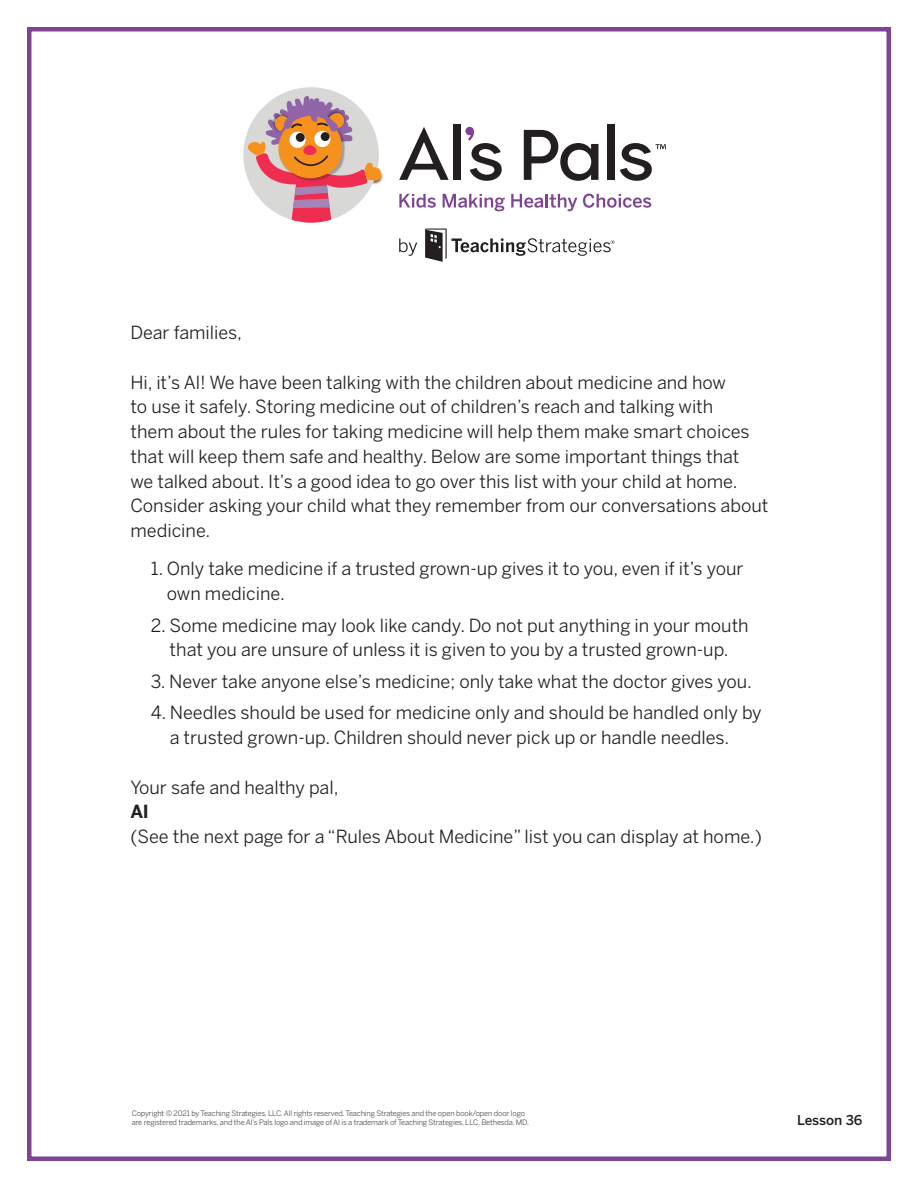
<style>
.page{position:relative;width:918px;height:1188px;background:#fff}
.page>*{position:absolute;margin:0;border:0;box-sizing:border-box;transform-origin:0 0}
.t1{font:18px/24.8px "Benton Sans";color:#231f20}
.t2{font:500 13.5px "Benton Sans";letter-spacing:-.01em;color:#231f20}
.t3{font:7.5px/9.8px "Benton Sans";letter-spacing:-.02em;color:#4b4c4d}
.s1{font-weight:700}
</style>
<div class="page">
<div style="left:27px;top:27px;width:864px;height:1134px;border:4px solid #7e4594"></div>
<div style="left:453px;top:124px;width:7px;height:56px;background:#231f20"></div>
<svg style="left:465px;top:127px;width:37px;height:54px"></svg>
<svg style="left:524px;top:130px;width:74px;height:51px"></svg>
<div style="left:607px;top:124px;width:8px;height:56px;background:#231f20"></div>
<svg style="left:399px;top:127px;width:50px;height:53px"></svg>
<svg style="left:399px;top:194px;width:37px;height:14px"></svg>
<svg style="left:443px;top:194px;width:62px;height:17px"></svg>
<svg style="left:511px;top:194px;width:66px;height:17px"></svg>
<svg style="left:583px;top:194px;width:68px;height:14px"></svg>
<svg style="left:620px;top:143px;width:46px;height:38px"></svg>
<svg style="left:425px;top:229px;width:190px;height:33px"></svg>
<svg style="left:399px;top:239px;width:18px;height:17px"></svg>
<svg style="left:243px;top:87px;width:140px;height:136px"></svg>
<p class="t1" style="left:130px;top:320px;width:113px">Dear families,</p>
<p class="t1" style="left:130px;top:370px;width:640px">Hi, it’s Al! We have been talking with the children about medicine and how<br>to use it safely. Storing medicine out of children’s reach and talking with<br>them about the rules for taking medicine will help them make smart choices that will keep them safe and healthy. Below are some important things that<br>we talked about. It’s a good idea to go over this list with your child at home.<br>Consider asking your child what they remember from our conversations about medicine.</p>
<p class="t1" style="left:167px;top:556px;width:578px;text-indent:-16px">1. Only take medicine if a trusted grown-up gives it to you, even if it’s your own medicine.</p>
<p class="t1" style="left:151px;top:613px;width:600px;text-align:center">2. Some medicine may look like candy. Do not put anything in your mouth that you are unsure of unless it is given to you by a trusted grown-up.</p>
<p class="t1" style="left:151px;top:669px;width:603px">3. Never take anyone else’s medicine; only take what the doctor gives you.</p>
<p class="t1" style="left:170px;top:700px;width:594px;text-indent:-19px">4. Needles should be used for medicine only and should be handled only by a trusted grown-up. Children should never pick up or handle needles.</p>
<p class="t1" style="left:130px;top:775px;width:633px">Your safe and healthy pal,<br><span class="s1">Al<br></span>(See the next page for a “Rules About Medicine” list you can display at home.)</p>
<p class="t3" style="left:132px;top:1108px;width:399px">Copyright © 2021 by Teaching Strategies, LLC. All rights reserved. Teaching Strategies and the open book/open door logo are registered trademarks, and the Al’s Pals logo and image of Al is a trademark of Teaching Strategies, LLC, Bethesda, MD.</p>
<p class="t2" style="left:797px;top:1112px;width:67px">Lesson 36</p>
</div>
